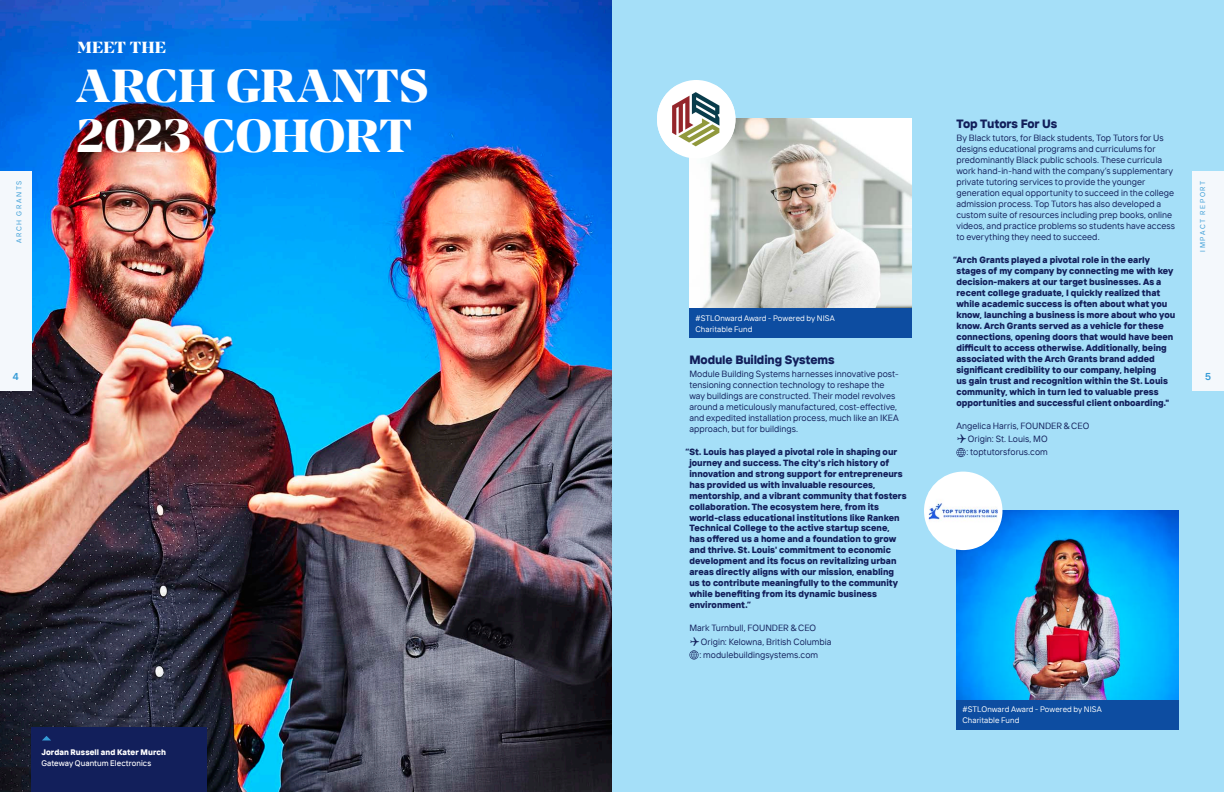
<style>
.page{position:relative;width:1224px;height:792px;background:#fff}
.page>*{position:absolute;margin:0;border:0;box-sizing:border-box;transform-origin:0 0}
.t1{font:800 46.3px/50.1px "Manier";letter-spacing:-.015em;color:#fff}
.t2{font:800 16.1px "Manier";letter-spacing:.005em;color:#fff}
.t3{font:800 12px "TT Interphases";letter-spacing:-.01em;color:#121f5b}
.t4{font:600 10px "TT Interphases";color:#359bd6}
.t5{font:800 9px/11px "TT Interphases";color:#121f5b}
.t6{font:9px/11px "TT Interphases";color:#121f5b}
.t7{font:8px/11px "TT Interphases";letter-spacing:.005em;color:#fff}
.t8{font:800 8px "TT Interphases";letter-spacing:.005em;color:#fff}
.t9{font:500 8px "TT Interphases";letter-spacing:.005em;color:#fff}
.t10{font:7px "TT Interphases";letter-spacing:.22em;color:#359bd6}
</style>
<div class="page">
<div style="left:612px;top:0;width:612px;height:792px;background:#a5dff8"></div>
<img style="left:0;top:0;width:612px;height:792px">
<div style="left:31px;top:727px;width:176px;height:65px;background:#121f5b"></div>
<svg style="left:42px;top:736px;width:9px;height:4px"></svg>
<img style="left:956px;top:510px;width:223px;height:190px">
<div style="left:924px;top:472px;width:78px;height:78px;background:#fff;border-radius:50%"></div>
<img style="left:929px;top:491px;width:69px;height:40px">
<div style="left:956px;top:700px;width:223px;height:29px;background:#0d4da1"></div>
<img style="left:689px;top:119px;width:223px;height:190px">
<div style="left:657px;top:80px;width:78px;height:78px;background:#fff;border-radius:50%"></div>
<img style="left:657px;top:86px;width:78px;height:67px">
<div style="left:689px;top:309px;width:223px;height:29px;background:#0d4da1"></div>
<div style="left:1192px;top:171px;width:32px;height:220px;background:#f4f8fc"></div>
<div style="left:0;top:171px;width:31px;height:220px;background:#f4f8fc"></div>
<svg style="left:956px;top:448px;width:10px;height:9px"></svg>
<svg style="left:689px;top:650px;width:10px;height:10px"></svg>
<p class="t10" style="left:15px;top:243px;width:64px;rotate:-90deg">ARCH GRANTS</p>
<p class="t4" style="left:13px;top:370px;width:7px">4</p>
<p class="t2" style="left:77px;top:37px;width:90px">MEET THE</p>
<p class="t1" style="left:77px;top:61px;width:353px">ARCH GRANTS<br>2023 COHORT</p>
<p class="t8" style="left:41px;top:747px;width:126px">Jordan Russell and Kater Murch</p>
<p class="t9" style="left:41px;top:758px;width:111px">Gateway Quantum Electronics</p>
<p class="t7" style="left:695px;top:312px;width:141px">#STLOnward Award - Powered by NISA<br>Charitable Fund</p>
<p class="t3" style="left:689px;top:351px;width:147px">Module Building Systems</p>
<p class="t6" style="left:689px;top:368px;width:211px">Module Building Systems harnesses innovative post&shy;tensioning connection technology to reshape the way buildings are constructed. Their model revolves around a meticulously manufactured, cost-effective, and expedited installation process, much like an IKEA approach, but for buildings.</p>
<p class="t5" style="left:689px;top:446px;width:219px;text-indent:-4px">“St. Louis has played a pivotal role in shaping our journey and success. The city's rich history of innovation and strong support for entrepreneurs has provided us with invaluable resources, mentorship, and a vibrant community that fosters collaboration. The ecosystem here, from its world-class educational institutions like Ranken Technical College to the active startup scene, has offered us a home and a foundation to grow and thrive. St. Louis' commitment to economic development and its focus on revitalizing urban areas directly aligns with our mission, enabling us to contribute meaningfully to the community while benefiting from its dynamic business environment.”</p>
<p class="t6" style="left:689px;top:623px;width:128px">Mark Turnbull, FOUNDER &amp; CEO</p>
<p class="t6" style="left:701px;top:636px;width:132px">Origin: Kelowna, British Columbia</p>
<p class="t6" style="left:699px;top:649px;width:120px">: modulebuildingsystems.com</p>
<p class="t3" style="left:956px;top:116px;width:102px">Top Tutors For Us</p>
<p class="t6" style="left:956px;top:132px;width:220px">By Black tutors, for Black students, Top Tutors for Us designs educational programs and curriculums for predominantly Black public schools. These curricula work hand-in-hand with the company’s supplementary private tutoring services to provide the younger generation equal opportunity to succeed in the college admission process. Top Tutors has also developed a custom suite of resources including prep books, online videos, and practice problems so students have access to everything they need to succeed.</p>
<p class="t5" style="left:956px;top:254px;width:220px;text-indent:-3px">“Arch Grants played a pivotal role in the early stages of my company by connecting me with key decision-makers at our target businesses. As a recent college graduate, I quickly realized that while academic success is often about what you know, launching a business is more about who you know. Arch Grants served as a vehicle for these connections, opening doors that would have been difficult to access otherwise. Additionally, being associated with the Arch Grants brand added significant credibility to our company, helping<br>us gain trust and recognition within the St. Louis community, which in turn led to valuable press opportunities and successful client onboarding."</p>
<p class="t6" style="left:956px;top:420px;width:134px">Angelica Harris, FOUNDER &amp; CEO</p>
<p class="t6" style="left:968px;top:433px;width:81px">Origin: St. Louis, MO</p>
<p class="t6" style="left:966px;top:446px;width:83px">: toptutorsforus.com</p>
<p class="t10" style="left:1198px;top:252px;width:73px;rotate:-90deg">IMPACT REPORT</p>
<p class="t4" style="left:1205px;top:370px;width:7px">5</p>
<p class="t7" style="left:962px;top:704px;width:141px">#STLOnward Award - Powered by NISA<br>Charitable Fund</p>
</div>
